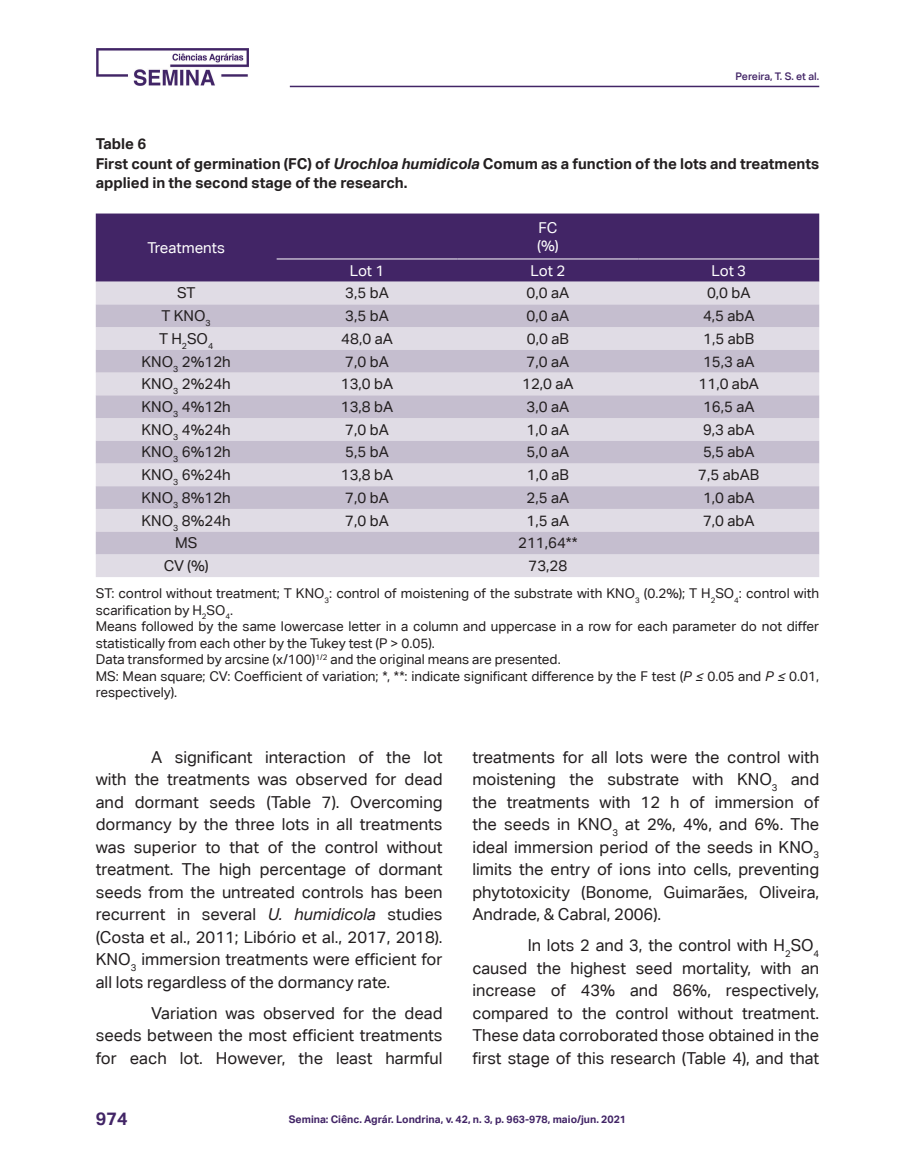
<style>
.page{position:relative;width:915px;height:1170px;background:#fff}
.page>*{position:absolute;margin:0;border:0;box-sizing:border-box;transform-origin:0 0}
.t1{font:700 18px "Aktiv Grotesk Corp";color:#422566}
.corpo_do_texto{font:16.5px/22.5px "Aktiv Grotesk Corp";color:#231f20;text-align:justify}
.texto_tabela{font:15px "Aktiv Grotesk Corp";color:#231f20}
.título_Tabela{font:700 15px/19.5px "Aktiv Grotesk Corp";color:#231f20}
.texto_tabela-2{font:15px "Aktiv Grotesk Corp";letter-spacing:-.01em;color:#fff}
.legenda_de_tabela{font:13.5px/16.5px "Aktiv Grotesk Corp";color:#231f20}
.t2{font:700 10.5px "Aktiv Grotesk Corp";color:#422566}
.t3{font:500 10.5px "Aktiv Grotesk Corp";color:#422566}
.s1{font-style:italic}
</style>
<div class="page">
<hr style="left:290px;top:86px;width:529px;height:1px;background:#422566">
<img style="left:96px;top:48px;width:152px;height:37px">
<div style="left:96px;top:213px;width:723px;height:69px;background:#422566"></div>
<div style="left:96px;top:282px;width:723px;height:295px;background:#e0dce5"></div>
<svg style="left:96px;top:304px;width:723px;height:250px;background:#d1cbd9"></svg>
<hr style="left:276px;top:258px;width:181px;height:1px;background:#fff">
<hr style="left:457px;top:258px;width:181px;height:1px;background:#fff">
<hr style="left:638px;top:258px;width:181px;height:1px;background:#fff">
<p class="t3" style="left:735px;top:69px;width:85px">Pereira, T. S. et al.</p>
<p class="título_Tabela" style="left:96px;top:134px;width:52px">Table 6</p>
<p class="título_Tabela" style="left:96px;top:153px;width:724px">First count of germination (FC) of <span class="s1">Urochloa humidicola</span> Comum as a function of the lots and treatments applied in the second stage of the research.</p>
<p class="texto_tabela-2" style="left:538px;top:218px;width:20px">FC</p>
<p class="texto_tabela-2" style="left:147px;top:239px;width:79px">Treatments</p>
<p class="texto_tabela-2" style="left:537px;top:236px;width:23px">(%)</p>
<p class="texto_tabela-2" style="left:349px;top:261px;width:36px">Lot 1</p>
<p class="texto_tabela-2" style="left:530px;top:261px;width:36px">Lot 2</p>
<p class="texto_tabela-2" style="left:711px;top:261px;width:36px">Lot 3</p>
<p class="texto_tabela" style="left:177px;top:284px;width:20px">ST</p>
<p class="texto_tabela" style="left:345px;top:284px;width:45px">3,5 bA</p>
<p class="texto_tabela" style="left:526px;top:284px;width:44px">0,0 aA</p>
<p class="texto_tabela" style="left:706px;top:284px;width:45px">0,0 bA</p>
<p class="texto_tabela" style="left:161px;top:307px;width:51px">T KNO<sub>3</sub></p>
<p class="texto_tabela" style="left:345px;top:307px;width:45px">3,5 bA</p>
<p class="texto_tabela" style="left:526px;top:307px;width:44px">0,0 aA</p>
<p class="texto_tabela" style="left:702px;top:307px;width:53px">4,5 abA</p>
<p class="texto_tabela" style="left:159px;top:330px;width:56px">T H<sub>2</sub>SO<sub>4</sub></p>
<p class="texto_tabela" style="left:341px;top:330px;width:53px">48,0 aA</p>
<p class="texto_tabela" style="left:526px;top:330px;width:43px">0,0 aB</p>
<p class="texto_tabela" style="left:703px;top:330px;width:52px">1,5 abB</p>
<p class="texto_tabela" style="left:141px;top:352px;width:91px">KNO<sub>3</sub> 2%12h</p>
<p class="texto_tabela" style="left:345px;top:352px;width:45px">7,0 bA</p>
<p class="texto_tabela" style="left:526px;top:352px;width:44px">7,0 aA</p>
<p class="texto_tabela" style="left:702px;top:352px;width:53px">15,3 aA</p>
<p class="texto_tabela" style="left:141px;top:375px;width:91px">KNO<sub>3</sub> 2%24h</p>
<p class="texto_tabela" style="left:341px;top:375px;width:54px">13,0 bA</p>
<p class="texto_tabela" style="left:522px;top:375px;width:53px">12,0 aA</p>
<p class="texto_tabela" style="left:698px;top:375px;width:62px">11,0 abA</p>
<p class="texto_tabela" style="left:141px;top:398px;width:91px">KNO<sub>3</sub> 4%12h</p>
<p class="texto_tabela" style="left:341px;top:398px;width:54px">13,8 bA</p>
<p class="texto_tabela" style="left:526px;top:398px;width:44px">3,0 aA</p>
<p class="texto_tabela" style="left:702px;top:398px;width:53px">16,5 aA</p>
<p class="texto_tabela" style="left:141px;top:420px;width:91px">KNO<sub>3</sub> 4%24h</p>
<p class="texto_tabela" style="left:345px;top:420px;width:45px">7,0 bA</p>
<p class="texto_tabela" style="left:526px;top:420px;width:44px">1,0 aA</p>
<p class="texto_tabela" style="left:702px;top:420px;width:53px">9,3 abA</p>
<p class="texto_tabela" style="left:141px;top:443px;width:91px">KNO<sub>3</sub> 6%12h</p>
<p class="texto_tabela" style="left:345px;top:443px;width:45px">5,5 bA</p>
<p class="texto_tabela" style="left:526px;top:443px;width:44px">5,0 aA</p>
<p class="texto_tabela" style="left:702px;top:443px;width:53px">5,5 abA</p>
<p class="texto_tabela" style="left:141px;top:466px;width:91px">KNO<sub>3</sub> 6%24h</p>
<p class="texto_tabela" style="left:341px;top:466px;width:54px">13,8 bA</p>
<p class="texto_tabela" style="left:526px;top:466px;width:43px">1,0 aB</p>
<p class="texto_tabela" style="left:698px;top:466px;width:63px">7,5 abAB</p>
<p class="texto_tabela" style="left:141px;top:488px;width:91px">KNO<sub>3</sub> 8%12h</p>
<p class="texto_tabela" style="left:345px;top:488px;width:45px">7,0 bA</p>
<p class="texto_tabela" style="left:526px;top:488px;width:44px">2,5 aA</p>
<p class="texto_tabela" style="left:702px;top:488px;width:53px">1,0 abA</p>
<p class="texto_tabela" style="left:141px;top:511px;width:91px">KNO<sub>3</sub> 8%24h</p>
<p class="texto_tabela" style="left:345px;top:511px;width:45px">7,0 bA</p>
<p class="texto_tabela" style="left:526px;top:511px;width:44px">1,5 aA</p>
<p class="texto_tabela" style="left:702px;top:511px;width:53px">7,0 abA</p>
<p class="texto_tabela" style="left:175px;top:534px;width:24px">MS</p>
<p class="texto_tabela" style="left:518px;top:534px;width:61px">211,64**</p>
<p class="texto_tabela" style="left:164px;top:557px;width:46px">CV (%)</p>
<p class="texto_tabela" style="left:528px;top:557px;width:40px">73,28</p>
<p class="legenda_de_tabela" style="left:96px;top:585px;width:724px">ST: control without treatment; T KNO<sub>3</sub>: control of moistening of the substrate with KNO<sub>3</sub> (0.2%); T H<sub>2</sub>SO<sub>4</sub>: control with scarification by H<sub>2</sub>SO<sub>4</sub>.</p>
<p class="legenda_de_tabela" style="left:96px;top:618px;width:724px">Means followed by the same lowercase letter in a column and uppercase in a row for each parameter do not differ statistically from each other by the Tukey test (P &gt; 0.05).</p>
<p class="legenda_de_tabela" style="left:96px;top:651px;width:466px">Data transformed by arcsine (x/100)<sup>1/2</sup> and the original means are presented.</p>
<p class="legenda_de_tabela" style="left:96px;top:667px;width:724px">MS: Mean square; CV: Coefficient of variation; *, **: indicate significant difference by the F test (<span class="s1">P ≤</span> 0.05 and <span class="s1">P ≤</span> 0.01, respectively).</p>
<p class="corpo_do_texto" style="left:96px;top:745px;width:348px;text-indent:55px">A significant interaction of the lot with the treatments was observed for dead and dormant seeds (Table 7). Overcoming dormancy by the three lots in all treatments was superior to that of the control without treatment. The high percentage of dormant seeds from the untreated controls has been recurrent in several <span class="s1">U. humidicola</span> studies (Costa et al., 2011; Libório et al., 2017, 2018).<br>KNO<sub>3</sub> immersion treatments were efficient for all lots regardless of the dormancy rate.</p>
<p class="corpo_do_texto" style="left:96px;top:1001px;width:348px;text-indent:55px">Variation was observed for the dead seeds between the most efficient treatments for each lot. However, the least harmful</p>
<p class="corpo_do_texto" style="left:472px;top:745px;width:348px">treatments for all lots were the control with moistening the substrate with KNO<sub>3</sub> and the treatments with 12 h of immersion of the seeds in KNO<sub>3</sub> at 2%, 4%, and 6%. The ideal immersion period of the seeds in KNO<sub>3 </sub>limits the entry of ions into cells, preventing phytotoxicity (Bonome, Guimarães, Oliveira, Andrade, &amp; Cabral, 2006).</p>
<p class="corpo_do_texto" style="left:472px;top:933px;width:348px;text-indent:55px">In lots 2 and 3, the control with H<sub>2</sub>SO<sub>4 </sub>caused the highest seed mortality, with an increase of 43% and 86%, respectively, compared to the control without treatment.<br>These data corroborated those obtained in the first stage of this research (Table 4), and that</p>
<p class="t1" style="left:96px;top:1107px;width:33px">974</p>
<p class="t2" style="left:289px;top:1112px;width:339px">Semina: Ciênc. Agrár. Londrina, v. 42, n. 3, p. 963-978, maio/jun. 2021</p>
</div>
